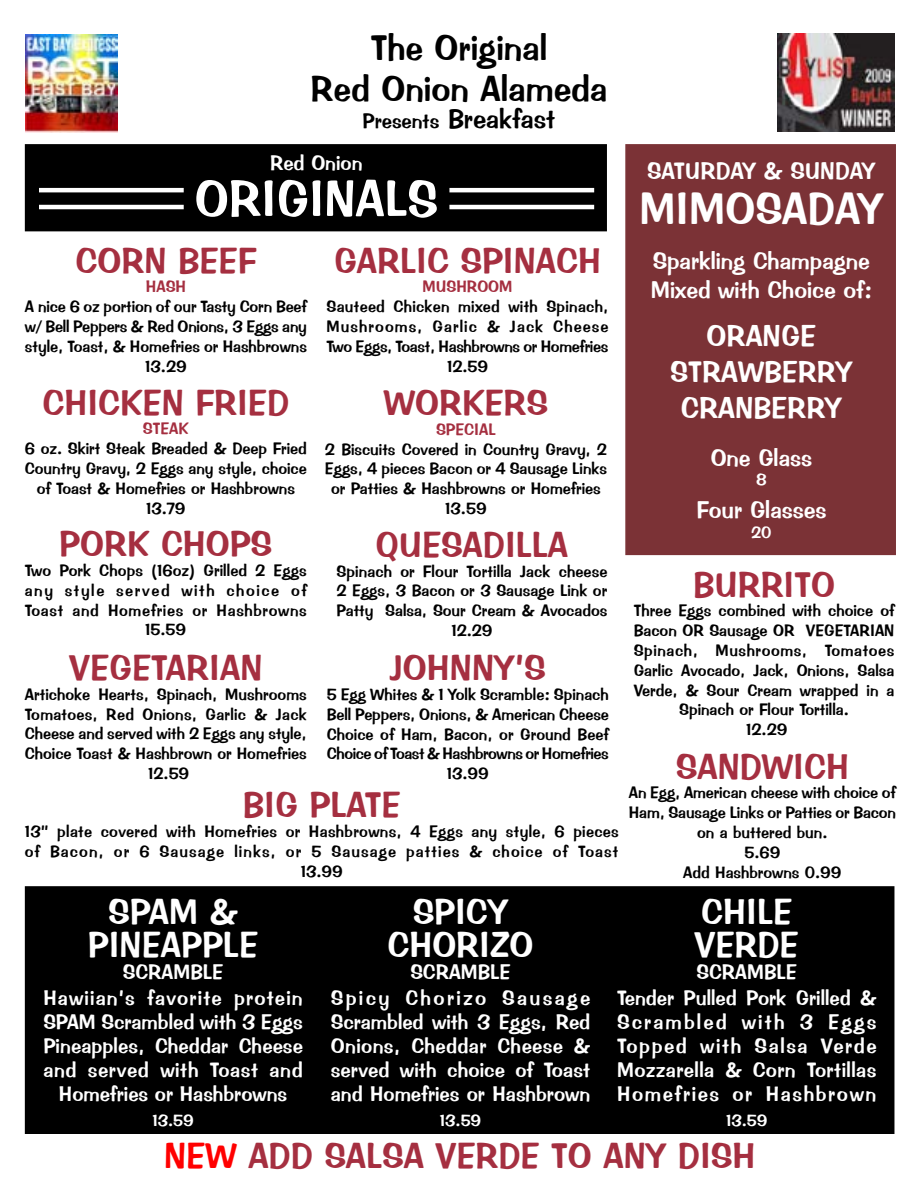
<style>
.page{position:relative;width:918px;height:1188px;background:#fff}
.page>*{position:absolute;margin:0;border:0;box-sizing:border-box;transform-origin:0 0}
.t1{font:51px "Impress BT";color:#fff}
.t2{font:45px "Impress BT";color:#fff}
.t3{font:36px "Impress BT";color:#a52f40}
.t4{font:36px/33px "Impress BT";color:#fff;text-align:center}
.t5{font:36px/40.5px "Impress BT";color:#000;text-align:center}
.t6{font:30px/36px "Impress BT";color:#fff;text-align:center}
.t7{font:27px "Impress BT";color:#000}
.t8{font:24px/28.5px "Impress BT";color:#fff}
.t9{font:21px/24.3px "Impress BT";letter-spacing:.005em;color:#fff;text-align:center}
.t10{font:16.5px/19.8px "Impress BT";color:#000;text-align:center}
.t11{font:16.5px/19.8px "Impress BT";letter-spacing:.02em;color:#000;text-align:center}
.t12{font:16.5px/19.8px "Impress BT";letter-spacing:.04em;color:#000;text-align:center}
.t13{font:16.5px "Impress BT";color:#a52f40}
.t14{font:16.5px "Impress BT";color:#fff}
.s1{font-size:21px}
.s2{color:#f00}
</style>
<div class="page">
<div style="left:26px;top:145px;width:580px;height:86px;background:#000"></div>
<div style="left:25px;top:144px;width:582px;height:87px;border:2px solid #000"></div>
<hr style="left:39px;top:188px;width:145px;height:4px;background:#fff">
<hr style="left:39px;top:205px;width:145px;height:4px;background:#fff">
<div style="left:625px;top:144px;width:271px;height:411px;background:#7b3236;border:2px solid #7b3236"></div>
<img style="left:25px;top:35px;width:92px;height:98px">
<img style="left:777px;top:33px;width:117px;height:98px">
<div style="left:26px;top:887px;width:868px;height:246px;background:#000"></div>
<div style="left:25px;top:886px;width:869px;height:248px;border:2px solid #000"></div>
<hr style="left:449px;top:188px;width:145px;height:4px;background:#fff">
<hr style="left:449px;top:205px;width:145px;height:4px;background:#fff">
<h3 class="t5" style="left:311px;top:28px;width:298px">The Original<br>Red Onion Alameda</h3>
<h3 class="t7" style="left:363px;top:102px;width:194px"><span class="s1">Presents</span> Breakfast</h3>
<p class="t9" style="left:270px;top:151px;width:94px">Red Onion</p>
<h3 class="t8" style="left:647px;top:157px;width:230px">SATURDAY &amp; SUNDAY</h3>
<h2 class="t2" style="left:639px;top:181px;width:246px">MIMOSADAY</h2>
<h3 class="t8" style="left:651px;top:247px;width:223px">Sparkling Champagne<br>Mixed with Choice of:</h3>
<h3 class="t6" style="left:670px;top:318px;width:184px">ORANGE<br>STRAWBERRY<br>CRANBERRY</h3>
<h3 class="t8" style="left:711px;top:444px;width:103px">One Glass</h3>
<p class="t14" style="left:756px;top:470px;width:12px">8</p>
<h3 class="t8" style="left:696px;top:496px;width:132px">Four Glasses</h3>
<p class="t14" style="left:751px;top:523px;width:22px">20</p>
<h1 class="t1" style="left:195px;top:167px;width:244px">ORIGINALS</h1>
<h3 class="t3" style="left:334px;top:238px;width:269px">GARLIC SPINACH</h3>
<p class="t13" style="left:423px;top:277px;width:92px">MUSHROOM</p>
<p class="t10" style="left:327px;top:297px;width:283px">Sauteed Chicken mixed with Spinach,<br>Mushrooms, Garlic &amp; Jack Cheese<br>Two Eggs, Toast, Hashbrowns or Homefries<br>12.59</p>
<h3 class="t3" style="left:76px;top:238px;width:182px">CORN BEEF</h3>
<p class="t13" style="left:146px;top:277px;width:42px">HASH</p>
<p class="t10" style="left:25px;top:297px;width:284px">A nice 6 oz portion of our Tasty Corn Beef w/ Bell Peppers &amp; Red Onions, 3 Eggs any style, Toast, &amp; Homefries or Hashbrowns<br>13.29</p>
<h3 class="t3" style="left:43px;top:380px;width:248px">CHICKEN FRIED</h3>
<p class="t13" style="left:143px;top:419px;width:47px">STEAK</p>
<p class="t10" style="left:25px;top:439px;width:284px">6 oz. Skirt Steak Breaded &amp; Deep Fried<br>Country Gravy, 2 Eggs any style, choice of Toast &amp; Homefries or Hashbrowns<br>13.79</p>
<h3 class="t3" style="left:384px;top:381px;width:166px">WORKERS</h3>
<p class="t13" style="left:436px;top:419px;width:61px">SPECIAL</p>
<p class="t10" style="left:325px;top:439px;width:284px">2 Biscuits Covered in Country Gravy, 2<br>Eggs, 4 pieces Bacon or 4 Sausage Links or Patties &amp; Hashbrowns or Homefries<br>13.59</p>
<h3 class="t3" style="left:376px;top:523px;width:194px">QUESADILLA</h3>
<p class="t10" style="left:337px;top:561px;width:272px">Spinach or Flour Tortilla Jack cheese<br>2 Eggs, 3 Bacon or 3 Sausage Link or<br>Patty Salsa, Sour Cream &amp; Avocados<br>12.29</p>
<h3 class="t3" style="left:693px;top:563px;width:143px">BURRITO</h3>
<h3 class="t3" style="left:59px;top:522px;width:214px">PORK CHOPS</h3>
<p class="t12" style="left:25px;top:561px;width:284px">Two Pork Chops (16oz) Grilled 2 Eggs any style served with choice of<br>Toast and Homefries or Hashbrowns<br>15.59</p>
<p class="t10" style="left:634px;top:601px;width:262px">Three Eggs combined with choice of<br>Bacon OR Sausage OR VEGETARIAN<br>Spinach, Mushrooms, Tomatoes<br>Garlic Avocado, Jack, Onions, Salsa<br>Verde, &amp; Sour Cream wrapped in a<br>Spinach or Flour Tortilla.<br>12.29</p>
<h3 class="t3" style="left:69px;top:646px;width:195px">VEGETARIAN</h3>
<p class="t10" style="left:25px;top:684px;width:284px">Artichoke Hearts, Spinach, Mushrooms<br>Tomatoes, Red Onions, Garlic &amp; Jack<br>Cheese and served with 2 Eggs any style,<br>Choice Toast &amp; Hashbrown or Homefries<br>12.59</p>
<h3 class="t3" style="left:390px;top:646px;width:157px">JOHNNY’S</h3>
<p class="t10" style="left:327px;top:685px;width:284px">5 Egg Whites &amp; 1 Yolk Scramble: Spinach<br>Bell Peppers, Onions, &amp; American Cheese<br>Choice of Ham, Bacon, or Ground Beef<br>Choice of Toast &amp; Hashbrowns or Homefries<br>13.99</p>
<h3 class="t3" style="left:676px;top:744px;width:175px">SANDWICH</h3>
<p class="t10" style="left:629px;top:783px;width:269px">An Egg, American cheese with choice of<br>Ham, Sausage Links or Patties or Bacon on a buttered bun.<br>5.69<br>Add Hashbrowns 0.99</p>
<h3 class="t3" style="left:243px;top:783px;width:159px">BIG PLATE</h3>
<p class="t11" style="left:25px;top:822px;width:595px">13” plate covered with Homefries or Hashbrowns, 4 Eggs any style, 6 pieces of Bacon, or 6 Sausage links, or 5 Sausage patties &amp; choice of Toast<br>13.99</p>
<h3 class="t4" style="left:88px;top:895px;width:172px">SPAM &amp;<br>PINEAPPLE</h3>
<p class="t9" style="left:43px;top:960px;width:261px">SCRAMBLE<br>Hawiian’s favorite protein<br>SPAM Scrambled with 3 Eggs<br>Pineapples, Cheddar Cheese and served with Toast and<br>Homefries or Hashbrowns</p>
<p class="t14" style="left:152px;top:1111px;width:43px">13.59</p>
<h3 class="t4" style="left:695px;top:895px;width:106px;text-align:left">CHILE<br>VERDE</h3>
<p class="t9" style="left:617px;top:960px;width:261px">SCRAMBLE<br>Tender Pulled Pork Grilled &amp;<br>Scrambled with 3 Eggs<br>Topped with Salsa Verde<br>Mozzarella &amp; Corn Tortillas<br>Homefries or Hashbrown</p>
<p class="t14" style="left:726px;top:1111px;width:43px">13.59</p>
<h3 class="t4" style="left:388px;top:895px;width:147px">SPICY<br>CHORIZO</h3>
<p class="t9" style="left:331px;top:960px;width:261px">SCRAMBLE<br>Spicy Chorizo Sausage<br>Scrambled with 3 Eggs, Red<br>Onions, Cheddar Cheese &amp; served with choice of Toast and Homefries or Hashbrown</p>
<p class="t14" style="left:440px;top:1111px;width:43px">13.59</p>
<h3 class="t3" style="left:164px;top:1134px;width:593px"><span class="s2">NEW</span> ADD SALSA VERDE TO ANY DISH</h3>
</div>
